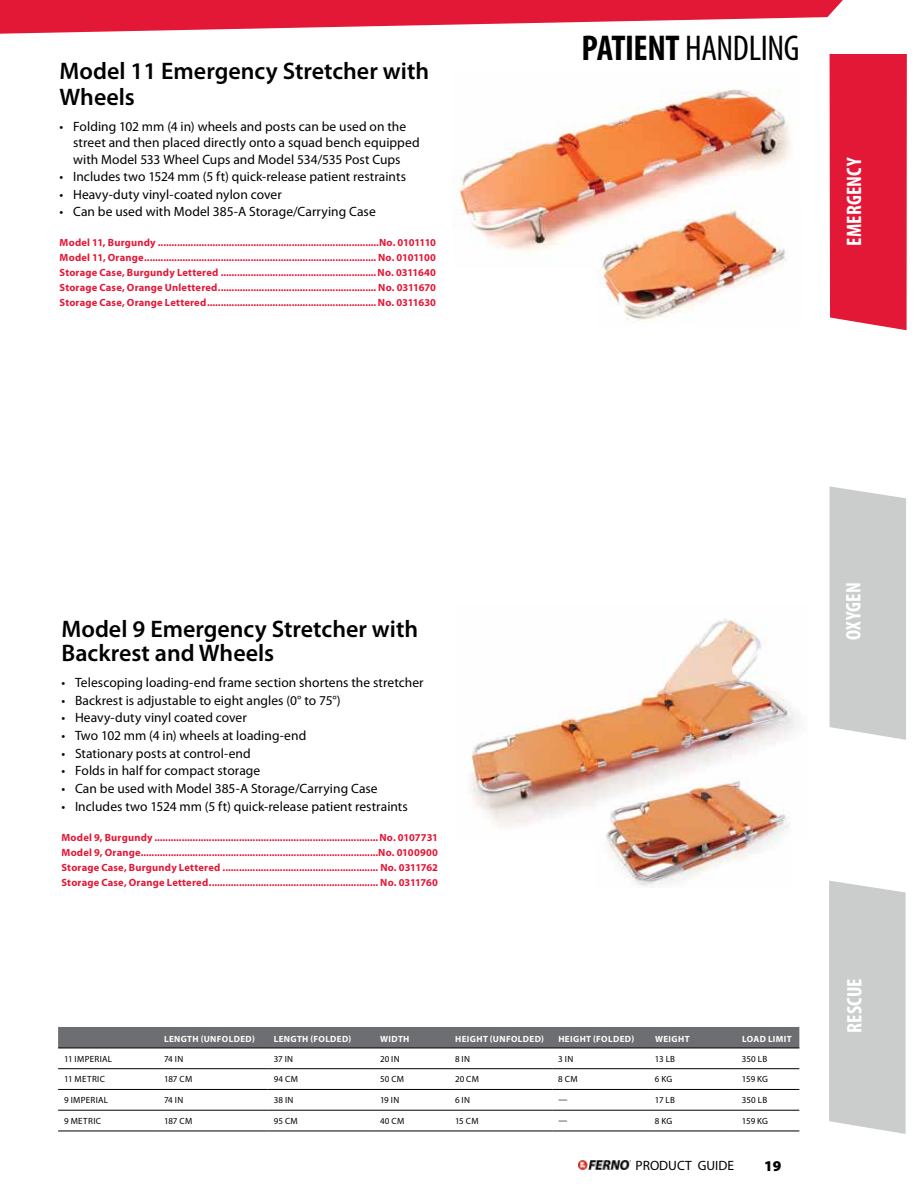
<style>
.page{position:relative;width:918px;height:1188px;background:#fff}
.page>*{position:absolute;margin:0;border:0;box-sizing:border-box;transform-origin:0 0}
.t1{font:condensed 36px "Myriad Pro";letter-spacing:-.01em;color:#000}
.t2{font:600 24px/25.5px "Myriad Pro";color:#000}
.t3{font:700 condensed 21px "Myriad Pro";letter-spacing:.01em;color:#fff}
.t4{font:900 15px "Myriad Pro";color:#000}
.t5{font:13.5px/16.5px "Myriad Pro";letter-spacing:.005em;color:#000}
.t6{font:700 10.5px/15px "Myriad Pro";letter-spacing:.015em;color:#e31837;text-align:justify}
.t7{font:9px "Myriad Pro";letter-spacing:.035em;color:#000}
.t8{font:700 9px "Myriad Pro";letter-spacing:.045em;color:#fff}
.s1{font-weight:700}
</style>
<div class="page">
<img style="left:453px;top:89px;width:338px;height:163px">
<img style="left:592px;top:203px;width:199px;height:119px">
<div style="left:58px;top:1027px;width:741px;height:21px;background:#6d6e71"></div>
<hr style="left:58px;top:1068px;width:100px;height:1px;background:#000">
<hr style="left:158px;top:1068px;width:110px;height:1px;background:#000">
<hr style="left:268px;top:1068px;width:106px;height:1px;background:#000">
<hr style="left:374px;top:1068px;width:75px;height:1px;background:#000">
<hr style="left:449px;top:1068px;width:103px;height:1px;background:#000">
<hr style="left:552px;top:1068px;width:97px;height:1px;background:#000">
<hr style="left:649px;top:1068px;width:87px;height:1px;background:#000">
<hr style="left:736px;top:1068px;width:63px;height:1px;background:#000">
<hr style="left:58px;top:1110px;width:100px;height:1px;background:#000">
<hr style="left:158px;top:1110px;width:110px;height:1px;background:#000">
<hr style="left:268px;top:1110px;width:106px;height:1px;background:#000">
<hr style="left:374px;top:1110px;width:75px;height:1px;background:#000">
<hr style="left:449px;top:1110px;width:103px;height:1px;background:#000">
<hr style="left:552px;top:1110px;width:97px;height:1px;background:#000">
<hr style="left:649px;top:1110px;width:87px;height:1px;background:#000">
<hr style="left:736px;top:1110px;width:63px;height:1px;background:#000">
<hr style="left:58px;top:1131px;width:100px;height:1px;background:#000">
<hr style="left:158px;top:1131px;width:110px;height:1px;background:#000">
<hr style="left:268px;top:1131px;width:106px;height:1px;background:#000">
<hr style="left:374px;top:1131px;width:75px;height:1px;background:#000">
<hr style="left:449px;top:1131px;width:103px;height:1px;background:#000">
<hr style="left:552px;top:1131px;width:97px;height:1px;background:#000">
<hr style="left:649px;top:1131px;width:87px;height:1px;background:#000">
<hr style="left:736px;top:1131px;width:63px;height:1px;background:#000">
<hr style="left:58px;top:1048px;width:100px;height:1px;background:#000">
<hr style="left:158px;top:1048px;width:110px;height:1px;background:#000">
<hr style="left:268px;top:1048px;width:106px;height:1px;background:#000">
<hr style="left:374px;top:1048px;width:75px;height:1px;background:#000">
<hr style="left:449px;top:1048px;width:103px;height:1px;background:#000">
<hr style="left:552px;top:1048px;width:97px;height:1px;background:#000">
<hr style="left:649px;top:1048px;width:87px;height:1px;background:#000">
<hr style="left:736px;top:1048px;width:63px;height:1px;background:#000">
<hr style="left:58px;top:1089px;width:100px;height:1px;background:#000">
<hr style="left:158px;top:1089px;width:110px;height:1px;background:#000">
<hr style="left:268px;top:1089px;width:106px;height:1px;background:#000">
<hr style="left:374px;top:1089px;width:75px;height:1px;background:#000">
<hr style="left:449px;top:1089px;width:103px;height:1px;background:#000">
<hr style="left:552px;top:1089px;width:97px;height:1px;background:#000">
<hr style="left:649px;top:1089px;width:87px;height:1px;background:#000">
<hr style="left:736px;top:1089px;width:63px;height:1px;background:#000">
<img style="left:471px;top:619px;width:327px;height:209px">
<img style="left:595px;top:777px;width:196px;height:110px">
<img style="left:579px;top:1160px;width:51px;height:10px">
<svg style="left:830px;top:486px;width:76px;height:254px;background:#ced0cf"></svg>
<div style="left:845px;top:495px;width:28px;height:233px;background:#cbcdcc"></div>
<svg style="left:829px;top:881px;width:77px;height:253px;background:#cfd0d0"></svg>
<div style="left:846px;top:889px;width:28px;height:234px;background:#cbcdcc"></div>
<svg style="left:0;top:0;width:843px;height:34px;fill:#e31837"></svg>
<div style="left:830px;top:54px;width:77px;height:276px;background:#e31837"></div>
<h2 class="t2" style="left:60px;top:59px;width:371px">Model 11 Emergency Stretcher with<br>Wheels</h2>
<p class="t5" style="left:73px;top:118px;width:348px;text-indent:-14px">• Folding 102 mm (4 in) wheels and posts can be used on the street and then placed directly onto a squad bench equipped with Model 533 Wheel Cups and Model 534/535 Post Cups</p>
<p class="t5" style="left:60px;top:169px;width:348px">• Includes two 1524 mm (5 ft) quick-release patient restraints</p>
<p class="t5" style="left:60px;top:186px;width:224px">• Heavy-duty vinyl-coated nylon cover</p>
<p class="t5" style="left:60px;top:204px;width:318px">• Can be used with Model 385-A Storage/Carrying Case</p>
<p class="t6" style="left:60px;top:235px;width:378px">Model 11, Burgundy .................................................................................No. 0101110<br>Model 11, Orange..................................................................................... No. 0101100<br>Storage Case, Burgundy Lettered .........................................................No. 0311640<br>Storage Case, Orange Unlettered.......................................................... No. 0311670<br>Storage Case, Orange Lettered.............................................................. No. 0311630</p>
<h1 class="t1" style="left:582px;top:27px;width:219px"><span class="s1">PATIENT</span> HANDLING</h1>
<h3 class="t3" style="left:841px;top:246px;width:90px;rotate:-90deg">EMERGENCY</h3>
<h2 class="t2" style="left:62px;top:617px;width:358px;line-height:24px">Model 9 Emergency Stretcher with<br>Backrest and Wheels</h2>
<p class="t5" style="left:62px;top:675px;width:364px">• Telescoping loading-end frame section shortens the stretcher</p>
<p class="t5" style="left:62px;top:692px;width:281px">• Backrest is adjustable to eight angles (0° to 75°)</p>
<p class="t5" style="left:62px;top:710px;width:187px">• Heavy-duty vinyl coated cover</p>
<p class="t5" style="left:62px;top:727px;width:246px">• Two 102 mm (4 in) wheels at loading-end</p>
<p class="t5" style="left:62px;top:745px;width:191px">• Stationary posts at control-end</p>
<p class="t5" style="left:62px;top:763px;width:200px">• Folds in half for compact storage</p>
<p class="t5" style="left:62px;top:780px;width:318px">• Can be used with Model 385-A Storage/Carrying Case</p>
<p class="t5" style="left:62px;top:798px;width:348px">• Includes two 1524 mm (5 ft) quick-release patient restraints</p>
<p class="t6" style="left:62px;top:830px;width:378px">Model 9, Burgundy ..................................................................................No. 0107731<br>Model 9, Orange.......................................................................................No. 0100900<br>Storage Case, Burgundy Lettered ......................................................... No. 0311762<br>Storage Case, Orange Lettered.............................................................. No. 0311760</p>
<p class="t8" style="left:164px;top:1034px;width:92px">LENGTH (UNFOLDED)</p>
<p class="t8" style="left:274px;top:1034px;width:79px">LENGTH (FOLDED)</p>
<p class="t8" style="left:380px;top:1034px;width:31px">WIDTH</p>
<p class="t8" style="left:455px;top:1034px;width:90px">HEIGHT (UNFOLDED)</p>
<p class="t8" style="left:558px;top:1034px;width:77px">HEIGHT (FOLDED)</p>
<p class="t8" style="left:655px;top:1034px;width:36px">WEIGHT</p>
<p class="t8" style="left:742px;top:1034px;width:51px">LOAD LIMIT</p>
<p class="t7" style="left:64px;top:1054px;width:50px">11 IMPERIAL</p>
<p class="t7" style="left:164px;top:1054px;width:21px">74 IN</p>
<p class="t7" style="left:274px;top:1054px;width:21px">37 IN</p>
<p class="t7" style="left:380px;top:1054px;width:21px">20 IN</p>
<p class="t7" style="left:455px;top:1054px;width:17px">8 IN</p>
<p class="t7" style="left:558px;top:1054px;width:17px">3 IN</p>
<p class="t7" style="left:655px;top:1054px;width:22px">13 LB</p>
<p class="t7" style="left:742px;top:1054px;width:27px">350 LB</p>
<p class="t7" style="left:64px;top:1075px;width:42px">11 METRIC</p>
<p class="t7" style="left:164px;top:1075px;width:30px">187 CM</p>
<p class="t7" style="left:274px;top:1075px;width:26px">94 CM</p>
<p class="t7" style="left:380px;top:1075px;width:26px">50 CM</p>
<p class="t7" style="left:455px;top:1075px;width:26px">20 CM</p>
<p class="t7" style="left:558px;top:1075px;width:21px">8 CM</p>
<p class="t7" style="left:655px;top:1075px;width:19px">6 KG</p>
<p class="t7" style="left:742px;top:1075px;width:28px">159 KG</p>
<p class="t7" style="left:64px;top:1095px;width:46px">9 IMPERIAL</p>
<p class="t7" style="left:164px;top:1095px;width:21px">74 IN</p>
<p class="t7" style="left:274px;top:1095px;width:21px">38 IN</p>
<p class="t7" style="left:380px;top:1095px;width:21px">19 IN</p>
<p class="t7" style="left:455px;top:1095px;width:17px">6 IN</p>
<p class="t7" style="left:558px;top:1095px;width:10px">—</p>
<p class="t7" style="left:655px;top:1095px;width:22px">17 LB</p>
<p class="t7" style="left:742px;top:1095px;width:27px">350 LB</p>
<p class="t7" style="left:64px;top:1116px;width:38px">9 METRIC</p>
<p class="t7" style="left:164px;top:1116px;width:30px">187 CM</p>
<p class="t7" style="left:274px;top:1116px;width:26px">95 CM</p>
<p class="t7" style="left:380px;top:1116px;width:26px">40 CM</p>
<p class="t7" style="left:455px;top:1116px;width:25px">15 CM</p>
<p class="t7" style="left:558px;top:1116px;width:10px">—</p>
<p class="t7" style="left:655px;top:1116px;width:19px">8 KG</p>
<p class="t7" style="left:742px;top:1116px;width:28px">159 KG</p>
<p class="t5" style="left:636px;top:1157px;width:100px">PRODUCT GUIDE</p>
<h3 class="t4" style="left:764px;top:1157px;width:19px">19</h3>
<h3 class="t3" style="left:840px;top:640px;width:59px;rotate:-90deg">OXYGEN</h3>
<h3 class="t3" style="left:841px;top:1033px;width:56px;rotate:-90deg">RESCUE</h3>
</div>
